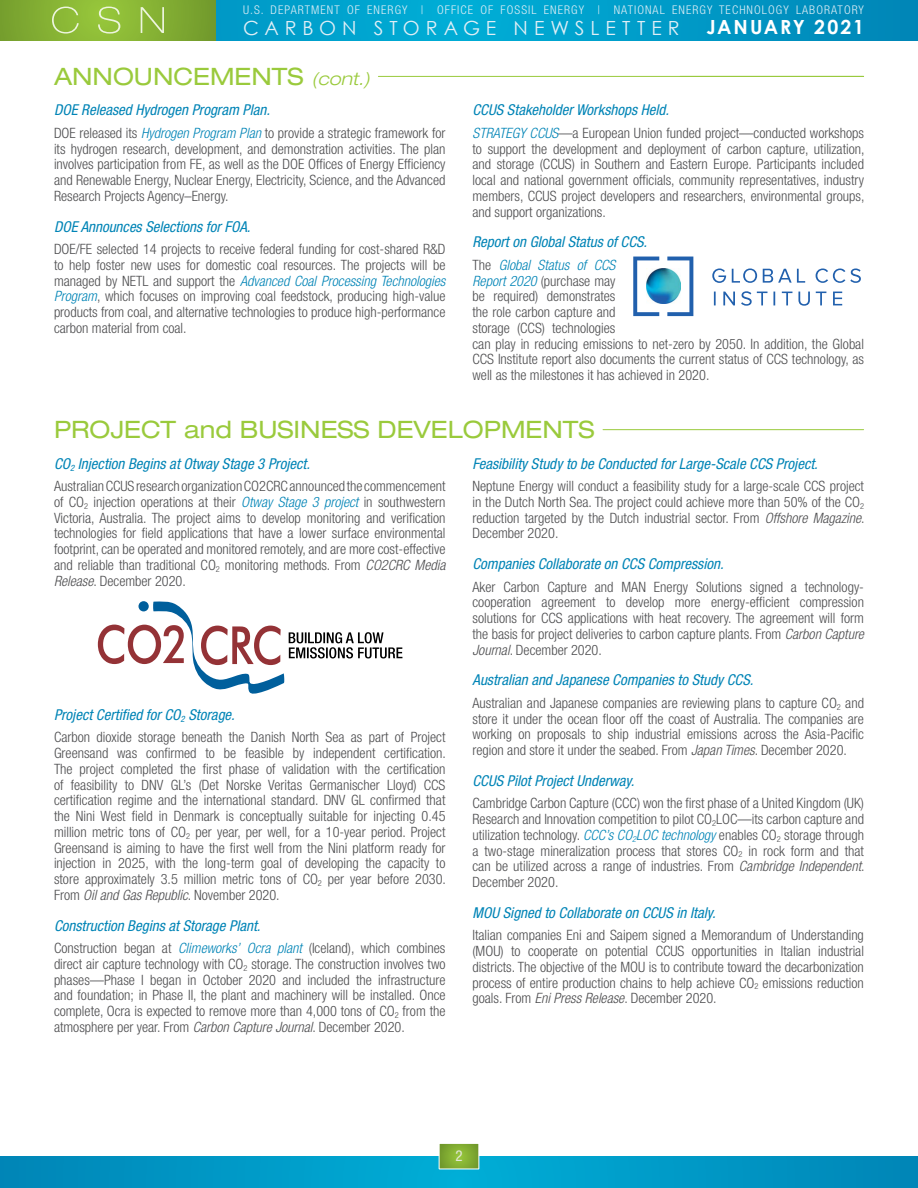
<style>
.page{position:relative;width:918px;height:1188px;background:#fff}
.page>*{position:absolute;margin:0;border:0;box-sizing:border-box;transform-origin:0 0}
.t1{font:expanded 24px "Helvetica Neue LT Std";color:#9aca3c}
.t2{font:19.5px "Century Gothic";letter-spacing:.305em;color:#dfeef6}
.t3{font:700 19.5px "Century Gothic";letter-spacing:.09em;color:#fff}
.t4{font:italic condensed 15px "Helvetica Neue LT Std";color:#0084b6}
.t5{font:condensed 15px "Helvetica Neue LT Std";color:#e3e6d8}
.t6{font:300 condensed 14.25px/15.8px "Helvetica Neue LT Std";color:#4d4d4f;text-align:justify}
.t7{font:300 condensed 12px "Helvetica Neue LT Std";letter-spacing:.09em;color:#dfeef6}
.s1{font-weight:300;font-style:italic;font-size:18px}
.s2{font-style:italic;color:#0084b6}
.s3{font-style:italic}
</style>
<div class="page">
<svg style="left:216px;top:0;width:702px;height:40px;background:#009cc9"></svg>
<svg style="left:0;top:0;width:216px;height:40px;background:#80ab31"></svg>
<svg style="left:0;top:1156px;width:918px;height:32px;background:#0098c6"></svg>
<svg style="left:52px;top:7px;width:112px;height:27px;background:#9ac34c"></svg>
<svg style="left:439px;top:1143px;width:40px;height:26px"></svg>
<div style="left:439px;top:1143px;width:40px;height:26px;border:1px solid #fff"></div>
<hr style="left:378px;top:76px;width:486px;height:1px;background:#9aca3c">
<svg style="left:633px;top:257px;width:228px;height:59px"></svg>
<img style="left:646px;top:269px;width:35px;height:35px">
<hr style="left:603px;top:429px;width:261px;height:1px;background:#9aca3c">
<svg style="left:98px;top:601px;width:304px;height:93px"></svg>
<p class="t7" style="left:243px;top:3px;width:622px">U.S. DEPARTMENT OF ENERGY | OFFICE OF FOSSIL ENERGY | NATIONAL ENERGY TECHNOLOGY LABORATORY</p>
<h2 class="t3" style="left:707px;top:15px;width:159px">JANUARY 2021</h2>
<h1 class="t1" style="left:54px;top:62px;width:317px">ANNOUNCEMENTS <span class="s1">(cont.)</span></h1>
<p class="t4" style="left:54px;top:101px;width:217px">DOE Released Hydrogen Program Plan.</p>
<p class="t6" style="left:54px;top:125px;width:393px">DOE released its <span class="s2">Hydrogen Program Plan</span> to provide a strategic framework for its hydrogen research, development, and demonstration activities. The plan involves participation from FE, as well as the DOE Offices of Energy Efficiency and Renewable Energy, Nuclear Energy, Electricity, Science, and the Advanced Research Projects Agency–Energy.</p>
<p class="t4" style="left:54px;top:218px;width:198px">DOE Announces Selections for FOA.</p>
<p class="t6" style="left:54px;top:241px;width:393px">DOE/FE selected 14 projects to receive federal funding for cost-shared R&amp;D to help foster new uses for domestic coal resources. The projects will be managed by NETL and support the <span class="s2">Advanced Coal Processing Technologies Program</span>, which focuses on improving coal feedstock, producing high-value products from coal, and alternative technologies to produce high-performance carbon material from coal.</p>
<h2 class="t2" style="left:243px;top:16px;width:438px">CARBON STORAGE NEWSLETTER</h2>
<p class="t4" style="left:472px;top:101px;width:198px">CCUS Stakeholder Workshops Held.</p>
<p class="t6" style="left:472px;top:125px;width:394px"><span class="s2">STRATEGY CCUS</span>—a European Union funded project—conducted workshops to support the development and deployment of carbon capture, utilization, and storage (CCUS) in Southern and Eastern Europe. Participants included local and national government officials, community representatives, industry members, CCUS project developers and researchers, environmental groups, and support organizations.</p>
<p class="t4" style="left:472px;top:233px;width:176px">Report on Global Status of CCS.</p>
<p class="t6" style="left:472px;top:257px;width:393px;text-align:left">The <span class="s2">Global Status of CCS<br>Report 2020</span> (purchase may<br>be required) demonstrates<br>the role carbon capture and<br>storage (CCS) technologies<br>can play in reducing emissions to net-zero by 2050. In addition, the Global CCS Institute report also documents the current status of CCS technology, as well as the milestones it has achieved in 2020.</p>
<h1 class="t1" style="left:54px;top:415px;width:542px">PROJECT and BUSINESS DEVELOPMENTS</h1>
<p class="t4" style="left:54px;top:455px;width:257px">CO<sub>2</sub> Injection Begins at Otway Stage 3 Project.</p>
<p class="t6" style="left:54px;top:478px;width:393px">Australian CCUS research organization CO2CRC announced the commencement of CO<sub>2</sub> injection operations at their <span class="s2">Otway Stage 3 project</span> in southwestern Victoria, Australia. The project aims to develop monitoring and verification technologies for field applications that have a lower surface environmental footprint, can be operated and monitored remotely, and are more cost-effective and reliable than traditional CO<sub>2</sub> monitoring methods. From <span class="s3">CO2CRC Media Release</span>. December 2020.</p>
<p class="t4" style="left:472px;top:455px;width:347px">Feasibility Study to be Conducted for Large-Scale CCS Project.</p>
<p class="t6" style="left:472px;top:478px;width:394px">Neptune Energy will conduct a feasibility study for a large-scale CCS project in the Dutch North Sea. The project could achieve more than 50% of the CO<sub>2 </sub>reduction targeted by the Dutch industrial sector. From <span class="s3">Offshore Magazine</span>.<br>December 2020.</p>
<p class="t4" style="left:472px;top:555px;width:253px">Companies Collaborate on CCS Compression.</p>
<p class="t6" style="left:472px;top:579px;width:393px">Aker Carbon Capture and MAN Energy Solutions signed a technology&shy;cooperation agreement to develop more energy-efficient compression solutions for CCS applications with heat recovery. The agreement will form the basis for project deliveries to carbon capture plants. From <span class="s3">Carbon Capture Journal</span>. December 2020.</p>
<p class="t4" style="left:472px;top:671px;width:282px">Australian and Japanese Companies to Study CCS.</p>
<p class="t6" style="left:472px;top:695px;width:393px">Australian and Japanese companies are reviewing plans to capture CO<sub>2</sub> and store it under the ocean floor off the coast of Australia. The companies are working on proposals to ship industrial emissions across the Asia-Pacific region and store it under the seabed. From <span class="s3">Japan Times</span>. December 2020.</p>
<p class="t4" style="left:472px;top:772px;width:163px">CCUS Pilot Project Underway.</p>
<p class="t6" style="left:472px;top:795px;width:394px">Cambridge Carbon Capture (CCC) won the first phase of a United Kingdom (UK)<br>Research and Innovation competition to pilot CO<sub>2</sub>LOC—its carbon capture and utilization technology. <span class="s2">CCC’s CO</span><sub>2</sub><span class="s2">LOC technology</span> enables CO<sub>2</sub> storage through a two-stage mineralization process that stores CO<sub>2</sub> in rock form and that can be utilized across a range of industries. From <span class="s3">Cambridge Independent</span>.<br>December 2020.</p>
<p class="t4" style="left:473px;top:904px;width:245px">MOU Signed to Collaborate on CCUS in Italy.</p>
<p class="t6" style="left:473px;top:927px;width:393px">Italian companies Eni and Saipem signed a Memorandum of Understanding (MOU) to cooperate on potential CCUS opportunities in Italian industrial districts. The objective of the MOU is to contribute toward the decarbonization process of entire production chains to help achieve CO<sub>2</sub> emissions reduction goals. From <span class="s3">Eni Press Release</span>. December 2020.</p>
<p class="t4" style="left:54px;top:706px;width:182px">Project Certified for CO<sub>2</sub> Storage.</p>
<p class="t6" style="left:54px;top:729px;width:394px">Carbon dioxide storage beneath the Danish North Sea as part of Project Greensand was confirmed to be feasible by independent certification.<br>The project completed the first phase of validation with the certification of feasibility to DNV GL’s (Det Norske Veritas Germanischer Lloyd) CCS certification regime and the international standard. DNV GL confirmed that the Nini West field in Denmark is conceptually suitable for injecting 0.45 million metric tons of CO<sub>2</sub> per year, per well, for a 10-year period. Project Greensand is aiming to have the first well from the Nini platform ready for injection in 2025, with the long-term goal of developing the capacity to store approximately 3.5 million metric tons of CO<sub>2</sub> per year before 2030.<br>From <span class="s3">Oil and Gas Republic</span>. November 2020.</p>
<p class="t4" style="left:54px;top:917px;width:208px">Construction Begins at Storage Plant.</p>
<p class="t6" style="left:54px;top:940px;width:393px">Construction began at <span class="s2">Climeworks’ Ocra plant</span> (Iceland), which combines direct air capture technology with CO<sub>2</sub> storage. The construction involves two phases—Phase I began in October 2020 and included the infrastructure and foundation; in Phase II, the plant and machinery will be installed. Once complete, Ocra is expected to remove more than 4,000 tons of CO<sub>2</sub> from the atmosphere per year. From <span class="s3">Carbon Capture Journal</span>. December 2020.</p>
<p class="t5" style="left:455px;top:1147px;width:9px">2</p>
</div>
